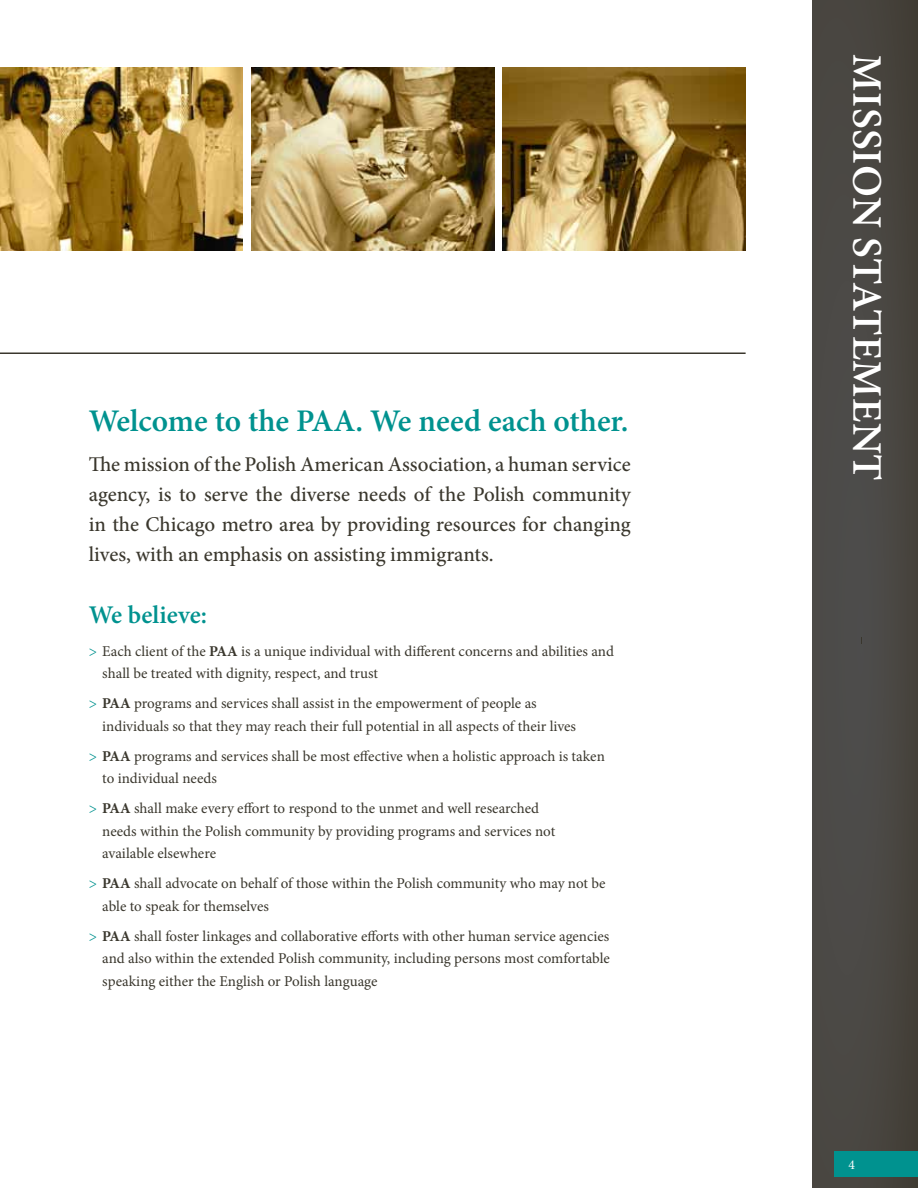
<style>
.page{position:relative;width:918px;height:1188px;background:#fff}
.page>*{position:absolute;margin:0;border:0;box-sizing:border-box;transform-origin:0 0}
.t1{font:600 42px "Minion Pro";color:#fff}
.t2{font:600 31.5px "Minion Pro";color:#00928f}
.t3{font:600 25.5px "Minion Pro";color:#00928f}
.t4{font:500 21px/30px "Minion Pro";color:#3a372d;text-align:justify}
.t5{font:15px/22.5px "Minion Pro";color:#3a372d}
.t6{font:13.5px "Minion Pro";color:#fff}
.s1{color:#00928f}
.s2{font-weight:700}
</style>
<div class="page">
<div style="left:812px;top:0;width:106px;height:1188px;background:#4a4844"></div>
<hr style="left:0;top:353px;width:746px;height:1px;background:#3a372d">
<img style="left:503px;top:68px;width:243px;height:183px">
<img style="left:0;top:68px;width:243px;height:183px">
<img style="left:251px;top:68px;width:243px;height:183px">
<div style="left:834px;top:1151px;width:84px;height:26px;background:#00928f"></div>
<h2 class="t2" style="left:89px;top:399px;width:541px">Welcome to the PAA. We need each other.</h2>
<h3 class="t4" style="left:89px;top:450px;width:543px">The mission of the Polish American Association, a human service agency, is to serve the diverse needs of the Polish community in the Chicago metro area by providing resources for changing lives, with an emphasis on assisting immigrants.</h3>
<h3 class="t3" style="left:89px;top:597px;width:120px">We believe:</h3>
<p class="t5" style="left:102px;top:640px;width:513px;text-indent:-13px"><span class="s1">&gt;</span> Each client of the <span class="s2">PAA</span> is a unique individual with different concerns and abilities and shall be treated with dignity, respect, and trust</p>
<p class="t5" style="left:102px;top:692px;width:475px;text-indent:-13px"><span class="s1">&gt;</span> <span class="s2">PAA</span> programs and services shall assist in the empowerment of people as individuals so that they may reach their full potential in all aspects of their lives</p>
<p class="t5" style="left:102px;top:745px;width:504px;text-indent:-13px"><span class="s1">&gt;</span> <span class="s2">PAA</span> programs and services shall be most effective when a holistic approach is taken to individual needs</p>
<p class="t5" style="left:102px;top:797px;width:455px;text-indent:-13px"><span class="s1">&gt;</span> <span class="s2">PAA</span> shall make every effort to respond to the unmet and well researched needs within the Polish community by providing programs and services not available elsewhere</p>
<p class="t5" style="left:102px;top:872px;width:505px;text-indent:-13px"><span class="s1">&gt;</span> <span class="s2">PAA</span> shall advocate on behalf of those within the Polish community who may not be able to speak for themselves</p>
<p class="t5" style="left:102px;top:925px;width:509px;text-align:justify;text-indent:-13px"><span class="s1">&gt;</span> <span class="s2">PAA</span> shall foster linkages and collaborative efforts with other human service agencies and also within the extended Polish community, including persons most comfortable speaking either the English or Polish language</p>
<h1 class="t1" style="left:896px;top:54px;width:426px;rotate:90deg">Mission Statement</h1>
<p class="t6" style="left:848px;top:1156px;width:8px">4</p>
</div>
